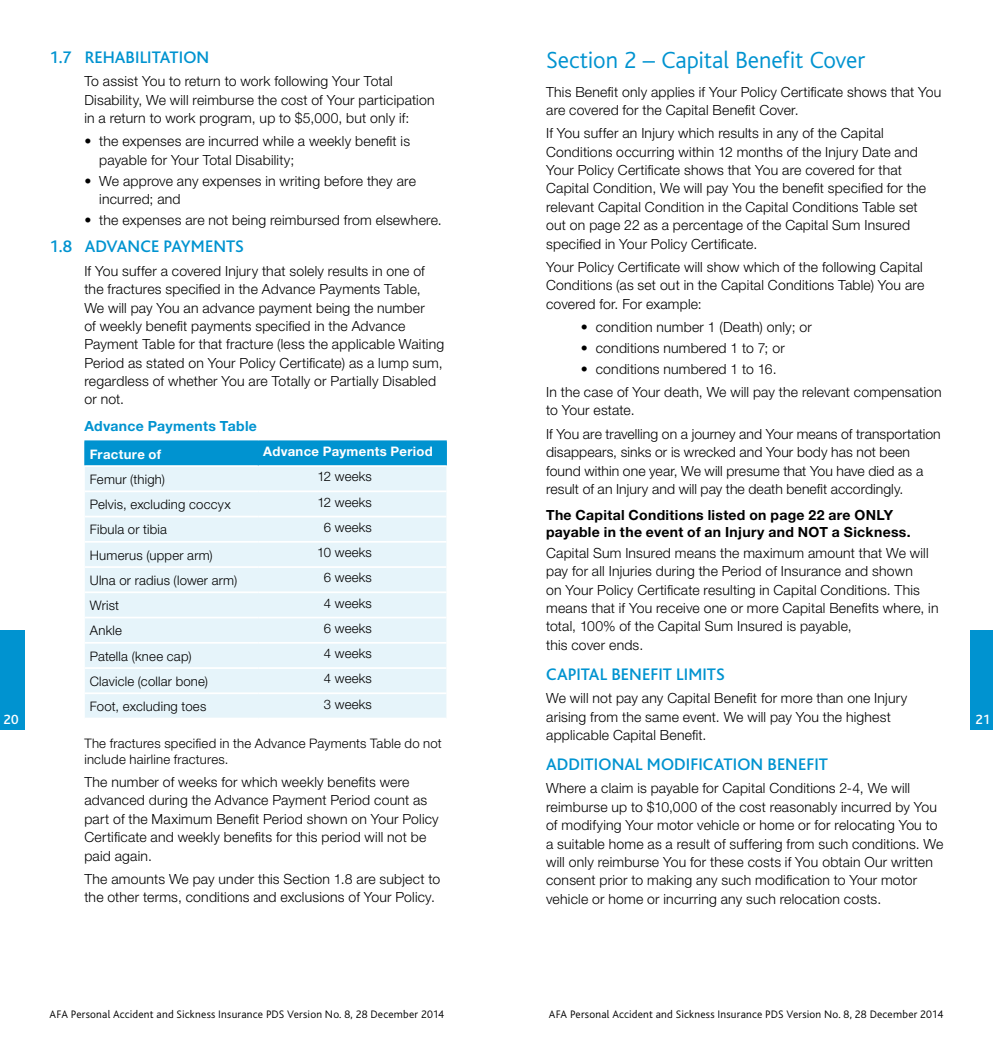
<style>
.page{position:relative;width:993px;height:1042px;background:#fff}
.page>*{position:absolute;margin:0;border:0;box-sizing:border-box;transform-origin:0 0}
.t1{font:300 24.5px "Bliss";letter-spacing:-.005em;color:#0093d0}
.t2{font:500 17.5px "Bliss";letter-spacing:.005em;color:#0093d0}
.t3{font:300 14px/18.4px "Helvetica Neue";letter-spacing:.015em;color:#000}
.t4{font:700 14px/16.6px "Helvetica Neue";letter-spacing:.02em;color:#000}
.t5{font:700 14px "Helvetica Neue";letter-spacing:.025em;color:#0093d0}
.t6{font:500 14px "Bliss";color:#fff}
.t7{font:300 13.12px/15.8px "Helvetica Neue";letter-spacing:.015em;color:#000}
.t8{font:700 13.12px "Helvetica Neue";letter-spacing:.025em;color:#fff}
.t9{font:300 11.38px "Bliss";letter-spacing:.02em;color:#000}
</style>
<div class="page">
<div style="left:0;top:630px;width:25px;height:99px;background:#0093d0"></div>
<div style="left:970px;top:630px;width:22px;height:99px;background:#0093d0"></div>
<div style="left:85px;top:467px;width:361px;height:250px;background:#e6f4fa"></div>
<hr style="left:85px;top:490px;width:173px;height:2px;background:#fff">
<hr style="left:258px;top:490px;width:188px;height:2px;background:#fff">
<hr style="left:85px;top:516px;width:173px;height:1px;background:#fff">
<hr style="left:258px;top:516px;width:188px;height:1px;background:#fff">
<hr style="left:85px;top:541px;width:173px;height:2px;background:#fff">
<hr style="left:258px;top:541px;width:188px;height:2px;background:#fff">
<hr style="left:85px;top:566px;width:173px;height:2px;background:#fff">
<hr style="left:258px;top:566px;width:188px;height:2px;background:#fff">
<hr style="left:85px;top:591px;width:173px;height:2px;background:#fff">
<hr style="left:258px;top:591px;width:188px;height:2px;background:#fff">
<hr style="left:85px;top:617px;width:173px;height:1px;background:#fff">
<hr style="left:258px;top:617px;width:188px;height:1px;background:#fff">
<hr style="left:85px;top:642px;width:173px;height:2px;background:#fff">
<hr style="left:258px;top:642px;width:188px;height:2px;background:#fff">
<hr style="left:85px;top:667px;width:173px;height:2px;background:#fff">
<hr style="left:258px;top:667px;width:188px;height:2px;background:#fff">
<hr style="left:85px;top:692px;width:173px;height:2px;background:#fff">
<hr style="left:258px;top:692px;width:188px;height:2px;background:#fff">
<hr style="left:84px;top:440px;width:174px;height:1px;background:#0093d0">
<hr style="left:258px;top:440px;width:188px;height:1px;background:#0093d0">
<div style="left:84px;top:441px;width:363px;height:25px;background:#0093d0"></div>
<h1 class="t1" style="left:546px;top:47px;width:320px">Section 2 – Capital Benefit Cover</h1>
<p class="t3" style="left:546px;top:82px;width:396px">This Benefit only applies if Your Policy Certificate shows that You are covered for the Capital Benefit Cover.</p>
<p class="t3" style="left:546px;top:124px;width:381px">If You suffer an Injury which results in any of the Capital Conditions occurring within 12 months of the Injury Date and Your Policy Certificate shows that You are covered for that Capital Condition, We will pay You the benefit specified for the relevant Capital Condition in the Capital Conditions Table set out on page 22 as a percentage of the Capital Sum Insured specified in Your Policy Certificate.</p>
<p class="t3" style="left:546px;top:257px;width:379px;text-align:justify">Your Policy Certificate will show which of the following Capital Conditions (as set out in the Capital Conditions Table) You are covered for. For example:</p>
<p class="t3" style="left:580px;top:317px;width:232px">• condition number 1 (Death) only; or</p>
<p class="t3" style="left:580px;top:338px;width:205px">• conditions numbered 1 to 7; or</p>
<p class="t3" style="left:546px;top:357px;width:397px;line-height:23.3px;text-indent:35px">• conditions numbered 1 to 16.<br>In the case of Your death, We will pay the relevant compensation</p>
<p class="t3" style="left:546px;top:398px;width:396px;line-height:23.3px">to Your estate.<br>If You are travelling on a journey and Your means of transportation</p>
<p class="t3" style="left:546px;top:443px;width:378px">disappears, sinks or is wrecked and Your body has not been found within one year, We will presume that You have died as a result of an Injury and will pay the death benefit accordingly.</p>
<p class="t4" style="left:546px;top:507px;width:366px">The Capital Conditions listed on page 22 are ONLY payable in the event of an Injury and NOT a Sickness.</p>
<p class="t3" style="left:546px;top:543px;width:394px">Capital Sum Insured means the maximum amount that We will pay for all Injuries during the Period of Insurance and shown<br>on Your Policy Certificate resulting in Capital Conditions. This means that if You receive one or more Capital Benefits where, in total, 100% of the Capital Sum Insured is payable,<br>this cover ends.</p>
<p class="t2" style="left:546px;top:665px;width:180px">CAPITAL BENEFIT LIMITS</p>
<p class="t3" style="left:546px;top:689px;width:362px">We will not pay any Capital Benefit for more than one Injury arising from the same event. We will pay You the highest applicable Capital Benefit.</p>
<p class="t2" style="left:546px;top:755px;width:283px">ADDITIONAL MODIFICATION BENEFIT</p>
<p class="t3" style="left:546px;top:779px;width:398px">Where a claim is payable for Capital Conditions 2-4, We will reimburse up to $10,000 of the cost reasonably incurred by You of modifying Your motor vehicle or home or for relocating You to a suitable home as a result of suffering from such conditions. We will only reimburse You for these costs if You obtain Our written consent prior to making any such modification to Your motor vehicle or home or incurring any such relocation costs.</p>
<p class="t2" style="left:50px;top:48px;width:161px">1.7 REHABILITATION</p>
<p class="t3" style="left:84px;top:72px;width:351px">To assist You to return to work following Your Total<br>Disability, We will reimburse the cost of Your participation in a return to work program, up to $5,000, but only if:</p>
<p class="t3" style="left:99px;top:132px;width:312px;text-indent:-15px">• the expenses are incurred while a weekly benefit is payable for Your Total Disability;</p>
<p class="t3" style="left:99px;top:171px;width:318px;text-indent:-15px">• We approve any expenses in writing before they are incurred; and</p>
<p class="t3" style="left:84px;top:210px;width:359px">• the expenses are not being reimbursed from elsewhere.</p>
<p class="t2" style="left:50px;top:238px;width:196px">1.8 ADVANCE PAYMENTS</p>
<p class="t3" style="left:84px;top:261px;width:361px">If You suffer a covered Injury that solely results in one of the fractures specified in the Advance Payments Table,<br>We will pay You an advance payment being the number<br>of weekly benefit payments specified in the Advance Payment Table for that fracture (less the applicable Waiting Period as stated on Your Policy Certificate) as a lump sum, regardless of whether You are Totally or Partially Disabled or not.</p>
<p class="t5" style="left:84px;top:417px;width:174px">Advance Payments Table</p>
<p class="t8" style="left:90px;top:446px;width:73px">Fracture of</p>
<p class="t8" style="left:263px;top:443px;width:171px">Advance Payments Period</p>
<p class="t7" style="left:90px;top:471px;width:77px">Femur (thigh)</p>
<p class="t7" style="left:317px;top:468px;width:56px">12 weeks</p>
<p class="t7" style="left:90px;top:496px;width:142px">Pelvis, excluding coccyx</p>
<p class="t7" style="left:317px;top:494px;width:56px">12 weeks</p>
<p class="t7" style="left:90px;top:521px;width:79px">Fibula or tibia</p>
<p class="t7" style="left:324px;top:519px;width:49px">6 weeks</p>
<p class="t7" style="left:90px;top:547px;width:124px">Humerus (upper arm)</p>
<p class="t7" style="left:317px;top:544px;width:56px">10 weeks</p>
<p class="t7" style="left:90px;top:572px;width:149px">Ulna or radius (lower arm)</p>
<p class="t7" style="left:324px;top:569px;width:49px">6 weeks</p>
<p class="t7" style="left:90px;top:597px;width:31px">Wrist</p>
<p class="t7" style="left:324px;top:595px;width:49px">4 weeks</p>
<p class="t7" style="left:90px;top:622px;width:34px">Ankle</p>
<p class="t7" style="left:324px;top:620px;width:49px">6 weeks</p>
<p class="t7" style="left:90px;top:648px;width:103px">Patella (knee cap)</p>
<p class="t7" style="left:324px;top:645px;width:49px">4 weeks</p>
<p class="t7" style="left:90px;top:673px;width:120px">Clavicle (collar bone)</p>
<p class="t7" style="left:324px;top:670px;width:49px">4 weeks</p>
<p class="t7" style="left:90px;top:698px;width:118px">Foot, excluding toes</p>
<p class="t7" style="left:324px;top:696px;width:49px">3 weeks</p>
<p class="t7" style="left:84px;top:735px;width:359px">The fractures specified in the Advance Payments Table do not include hairline fractures.</p>
<p class="t3" style="left:84px;top:772px;width:356px">The number of weeks for which weekly benefits were advanced during the Advance Payment Period count as part of the Maximum Benefit Period shown on Your Policy Certificate and weekly benefits for this period will not be paid again.</p>
<p class="t3" style="left:84px;top:869px;width:357px">The amounts We pay under this Section 1.8 are subject to the other terms, conditions and exclusions of Your Policy.</p>
<p class="t6" style="left:4px;top:712px;width:17px">20</p>
<p class="t6" style="left:975px;top:712px;width:16px">21</p>
<p class="t9" style="left:50px;top:1008px;width:396px">AFA Personal Accident and Sickness Insurance PDS Version No. 8, 28 December 2014</p>
<p class="t9" style="left:548px;top:1008px;width:396px">AFA Personal Accident and Sickness Insurance PDS Version No. 8, 28 December 2014</p>
</div>
